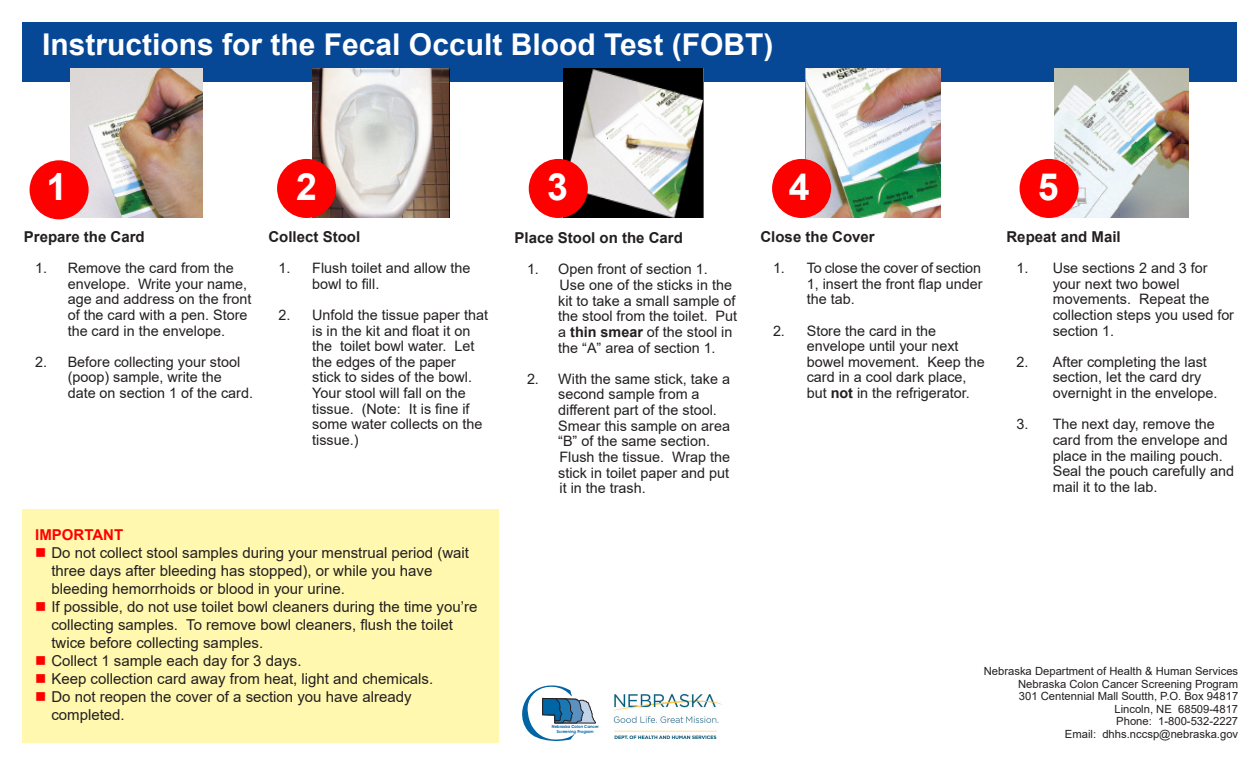
<style>
.page{position:relative;width:1260px;height:765px;background:#fff}
.page>*{position:absolute;margin:0;border:0;box-sizing:border-box;transform-origin:0 0}
.t1{font:700 37.5px "Arial";color:#fff}
.t2{font:700 30px "Arial";color:#fff}
.t3{font:15px/18px "Arial";color:#231f20}
.t4{font:700 15px "Arial";color:#231f20}
.t5{font:700 15px "Arial";color:#f00}
.t6{font:14.38px/15.6px "Arial";color:#231f20}
.t7{font:11.25px "Arial";color:#231f20}
.t8{font:700 4.12px/5px "Avant Garde IT Cby BT";color:#0065a4;text-align:center}
.s1{color:#f00}
.s2{font-weight:700}
</style>
<div class="page">
<div style="left:22px;top:22px;width:1216px;height:60px;background:#074896"></div>
<img style="left:1055px;top:69px;width:134px;height:149px">
<img style="left:806px;top:69px;width:135px;height:149px">
<img style="left:563px;top:69px;width:140px;height:149px">
<img style="left:312px;top:69px;width:137px;height:149px">
<img style="left:70px;top:69px;width:132px;height:149px">
<div style="left:22px;top:509px;width:478px;height:233px;background:#fff8ae"></div>
<div style="left:277px;top:159px;width:59px;height:59px;background:#f00;border-radius:50%"></div>
<div style="left:30px;top:160px;width:59px;height:59px;background:#f00;border-radius:50%"></div>
<div style="left:529px;top:159px;width:59px;height:59px;background:#f00;border-radius:50%"></div>
<div style="left:772px;top:159px;width:59px;height:59px;background:#f00;border-radius:50%"></div>
<div style="left:1020px;top:159px;width:59px;height:59px;background:#f00;border-radius:50%"></div>
<img style="left:614px;top:694px;width:108px;height:45px">
<svg style="left:542px;top:697px;width:54px;height:27px"></svg>
<p class="t2" style="left:42px;top:24px;width:733px">Instructions for the Fecal Occult Blood Test (FOBT)</p>
<p class="t1" style="left:46px;top:161px;width:22px">1</p>
<p class="t1" style="left:296px;top:161px;width:22px">2</p>
<p class="t1" style="left:547px;top:161px;width:22px">3</p>
<p class="t1" style="left:789px;top:161px;width:22px">4</p>
<p class="t1" style="left:1038px;top:161px;width:22px">5</p>
<p class="t4" style="left:24px;top:226px;width:122px">Prepare the Card</p>
<p class="t6" style="left:68px;top:260px;width:185px;text-indent:-33px">1. Remove the card from the envelope. Write your name, age and address on the front of the card with a pen. Store the card in the envelope.</p>
<p class="t6" style="left:68px;top:354px;width:187px;text-indent:-33px">2. Before collecting your stool (poop) sample, write the date on section 1 of the card.</p>
<p class="t4" style="left:269px;top:226px;width:93px">Collect Stool</p>
<p class="t6" style="left:312px;top:260px;width:160px;text-indent:-34px">1. Flush toilet and allow the bowl to fill.</p>
<p class="t6" style="left:312px;top:307px;width:177px;text-indent:-34px">2. Unfold the tissue paper that is in the kit and float it on the toilet bowl water. Let the edges of the paper stick to sides of the bowl.<br>Your stool will fall on the tissue. (Note: It is fine if some water collects on the tissue.)</p>
<p class="t5" style="left:35px;top:525px;width:90px">IMPORTANT</p>
<p class="t3" style="left:51px;top:544px;width:419px;text-indent:-16px"><span class="s1">■</span> Do not collect stool samples during your menstrual period (wait three days after bleeding has stopped), or while you have bleeding hemorrhoids or blood in your urine.</p>
<p class="t3" style="left:51px;top:598px;width:428px;text-indent:-16px"><span class="s1">■</span> If possible, do not use toilet bowl cleaners during the time you’re collecting samples. To remove bowl cleaners, flush the toilet twice before collecting samples.</p>
<p class="t3" style="left:35px;top:652px;width:268px"><span class="s1">■</span> Collect 1 sample each day for 3 days.</p>
<p class="t3" style="left:35px;top:670px;width:400px"><span class="s1">■</span> Keep collection card away from heat, light and chemicals.</p>
<p class="t3" style="left:35px;top:688px;width:378px"><span class="s1">■</span> Do not reopen the cover of a section you have already</p>
<p class="t3" style="left:51px;top:706px;width:75px">completed.</p>
<p class="t4" style="left:515px;top:227px;width:170px">Place Stool on the Card</p>
<p class="t6" style="left:558px;top:262px;width:180px;text-indent:-31px">1. Open front of section 1.<br>Use one of the sticks in the kit to take a small sample of the stool from the toilet. Put a <span class="s2">thin smear</span> of the stool in the “A” area of section 1.</p>
<p class="t6" style="left:558px;top:371px;width:173px;text-indent:-31px">2. With the same stick, take a second sample from a different part of the stool.<br>Smear this sample on area “B” of the same section.<br>Flush the tissue. Wrap the stick in toilet paper and put it in the trash.</p>
<p class="t4" style="left:761px;top:226px;width:116px">Close the Cover</p>
<p class="t6" style="left:807px;top:260px;width:177px;text-align:justify;text-indent:-34px">1. To close the cover of section 1, insert the front flap under the tab.</p>
<p class="t6" style="left:773px;top:323px;width:165px">2. Store the card in the</p>
<p class="t6" style="left:807px;top:338px;width:180px">envelope until your next bowel movement. Keep the card in a cool dark place, but <span class="s2">not</span> in the refrigerator.</p>
<p class="t4" style="left:1007px;top:226px;width:116px">Repeat and Mail</p>
<p class="t6" style="left:1017px;top:260px;width:193px;text-align:center">1. Use sections 2 and 3 for your next two bowel</p>
<p class="t6" style="left:1053px;top:291px;width:183px">movements. Repeat the collection steps you used for section 1.</p>
<p class="t6" style="left:1053px;top:354px;width:166px;text-indent:-36px">2. After completing the last section, let the card dry overnight in the envelope.</p>
<p class="t6" style="left:1053px;top:416px;width:183px;text-indent:-36px">3. The next day, remove the card from the envelope and place in the mailing pouch.<br>Seal the pouch carefully and mail it to the lab.</p>
<p class="t8" style="left:552px;top:724px;width:48px">Nebraska Colon Cancer<br>Screening Program</p>
<p class="t7" style="left:984px;top:664px;width:256px">Nebraska Department of Health &amp; Human Services</p>
<p class="t7" style="left:1018px;top:676px;width:222px">Nebraska Colon Cancer Screening Program</p>
<p class="t7" style="left:1019px;top:689px;width:221px">301 Centennial Mall Soutth, P.O. Box 94817</p>
<p class="t7" style="left:1114px;top:701px;width:125px">Lincoln, NE 68509-4817</p>
<p class="t7" style="left:1116px;top:714px;width:123px">Phone: 1-800-532-2227</p>
<p class="t7" style="left:1065px;top:726px;width:175px">Email: dhhs.nccsp@nebraska.gov</p>
</div>
